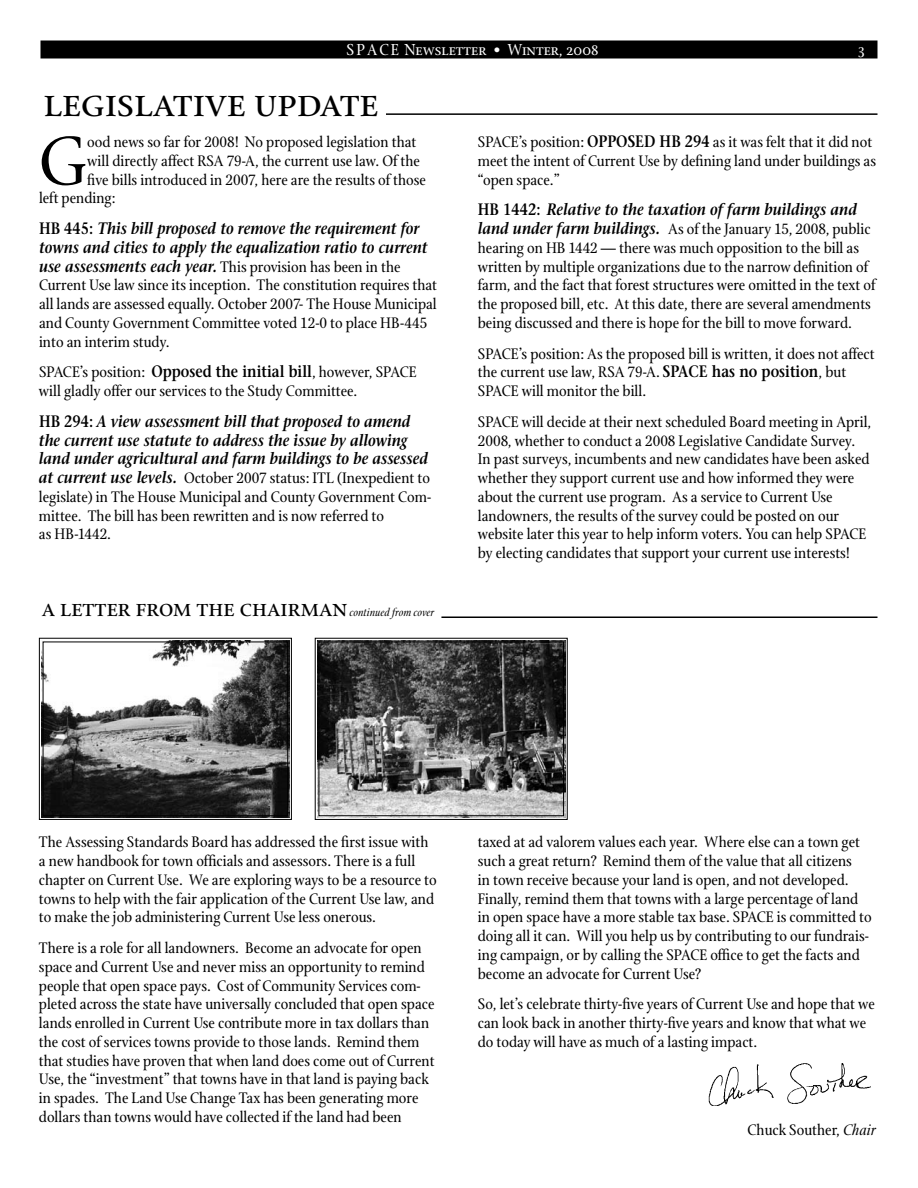
<style>
.page{position:relative;width:918px;height:1188px;background:#fff}
.page>*{position:absolute;margin:0;border:0;box-sizing:border-box;transform-origin:0 0}
.t1{font:75px "Stone Print";color:#000}
.t2{font:45px "Stone Print Roman SC";color:#000}
.t3{font:27px "Stone Print Roman SC";color:#000}
.t4{font:17.25px "Stone Print Roman SC";color:#fff}
.t5{font:16.5px/18.8px "Stone Print";color:#000}
.t6{font:italic 600 16.5px/18.8px "Stone Serif";color:#000;scale:.85 1}
.t7{font:italic 12px "Stone Print";color:#000}
.s1{font-family:"Stone Serif";font-weight:600}
.s2{font-style:normal}
.s3{font-family:"Stone Serif";font-weight:600;font-style:italic}
.s4{font-style:italic}
</style>
<div class="page">
<div style="left:40px;top:40px;width:838px;height:18px;background:#000"></div>
<hr style="left:386px;top:113px;width:492px;height:2px;background:#000">
<hr style="left:441px;top:616px;width:437px;height:2px;background:#000">
<img style="left:709px;top:1063px;width:162px;height:43px">
<svg style="left:39px;top:638px;width:253px;height:182px"></svg>
<div style="left:43px;top:642px;width:245px;height:174px;border:1px solid #000"></div>
<svg style="left:314px;top:638px;width:254px;height:182px;background:#626262"></svg>
<div style="left:319px;top:642px;width:245px;height:174px;border:1px solid #000"></div>
<p class="t4" style="left:346px;top:39px;width:254px">space Newsletter • Winter, 2008</p>
<p class="t4" style="left:858px;top:40px;width:8px">3</p>
<h2 class="t2" style="left:44px;top:76px;width:336px">legislative update</h2>
<h1 class="t1" style="left:39px;top:118px;width:50px">G</h1>
<p class="t5" style="left:87px;top:133px;width:331px">ood news so far for 2008! No proposed legislation that</p>
<p class="t5" style="left:478px;top:133px;width:400px">SPACE’s position: <span class="s1">OPPOSED HB 294</span> as it was felt that it did not meet the intent of Current Use by defining land under buildings as “open space.”</p>
<p class="t6" style="left:478px;top:200px;width:447px"><span class="s2">HB 1442:</span> Relative to the taxation of farm buildings and</p>
<p class="t5" style="left:478px;top:220px;width:399px"><span class="s3">land under farm buildings.</span> As of the January 15, 2008, public hearing on HB 1442 — there was much opposition to the bill as written by multiple organizations due to the narrow definition of farm, and the fact that forest structures were omitted in the text of the proposed bill, etc. At this date, there are several amendments being discussed and there is hope for the bill to move forward.</p>
<p class="t5" style="left:478px;top:344px;width:398px">SPACE’s position: As the proposed bill is written, it does not affect the current use law, RSA 79-A. <span class="s1">SPACE has no position</span>, but<br>SPACE will monitor the bill.</p>
<p class="t5" style="left:478px;top:412px;width:395px">SPACE will decide at their next scheduled Board meeting in April, 2008, whether to conduct a 2008 Legislative Candidate Survey.<br>In past surveys, incumbents and new candidates have been asked whether they support current use and how informed they were about the current use program. As a service to Current Use landowners, the results of the survey could be posted on our website later this year to help inform voters. You can help SPACE by electing candidates that support your current use interests!</p>
<p class="t5" style="left:87px;top:151px;width:334px">will directly affect RSA 79-A, the current use law. Of the</p>
<p class="t5" style="left:87px;top:170px;width:340px">five bills introduced in 2007, here are the results of those</p>
<p class="t5" style="left:39px;top:189px;width:78px">left pending:</p>
<p class="t6" style="left:39px;top:219px;width:459px"><span class="s2">HB 445:</span> This bill proposed to remove the requirement for towns and cities to apply the equalization ratio to current</p>
<p class="t5" style="left:39px;top:257px;width:400px"><span class="s3">use assessments each year.</span> This provision has been in the Current Use law since its inception. The constitution requires that all lands are assessed equally. October 2007- The House Municipal and County Government Committee voted 12-0 to place HB-445 into an interim study.</p>
<p class="t5" style="left:39px;top:363px;width:379px">SPACE’s position: <span class="s1">Opposed the initial bill</span>, however, SPACE will gladly offer our services to the Study Committee.</p>
<p class="t6" style="left:39px;top:412px;width:459px"><span class="s2">HB 294:</span> A view assessment bill that proposed to amend the current use statute to address the issue by allowing land under agricultural and farm buildings to be assessed</p>
<p class="t5" style="left:39px;top:469px;width:394px"><span class="s3">at current use levels.</span> October 2007 status: ITL (Inexpedient to legislate) in The House Municipal and County Government Com&shy;mittee. The bill has been rewritten and is now referred to<br>as HB-1442.</p>
<h3 class="t3" style="left:42px;top:592px;width:307px">a letter from the chairman</h3>
<p class="t7" style="left:349px;top:605px;width:86px">continued from cover</p>
<p class="t5" style="left:39px;top:833px;width:399px">The Assessing Standards Board has addressed the first issue with a new handbook for town officials and assessors. There is a full chapter on Current Use. We are exploring ways to be a resource to towns to help with the fair application of the Current Use law, and to make the job administering Current Use less onerous.</p>
<p class="t5" style="left:39px;top:939px;width:397px">There is a role for all landowners. Become an advocate for open space and Current Use and never miss an opportunity to remind people that open space pays. Cost of Community Services com&shy;pleted across the state have universally concluded that open space lands enrolled in Current Use contribute more in tax dollars than the cost of services towns provide to those lands. Remind them that studies have proven that when land does come out of Current Use, the “investment” that towns have in that land is paying back in spades. The Land Use Change Tax has been generating more dollars than towns would have collected if the land had been</p>
<p class="t5" style="left:478px;top:833px;width:395px">taxed at ad valorem values each year. Where else can a town get such a great return? Remind them of the value that all citizens<br>in town receive because your land is open, and not developed.<br>Finally, remind them that towns with a large percentage of land in open space have a more stable tax base. SPACE is committed to doing all it can. Will you help us by contributing to our fundrais&shy;ing campaign, or by calling the SPACE office to get the facts and become an advocate for Current Use?</p>
<p class="t5" style="left:478px;top:995px;width:398px">So, let’s celebrate thirty-five years of Current Use and hope that we can look back in another thirty-five years and know that what we do today will have as much of a lasting impact.</p>
<p class="t5" style="left:748px;top:1120px;width:130px">Chuck Souther, <span class="s4">Chair</span></p>
</div>
